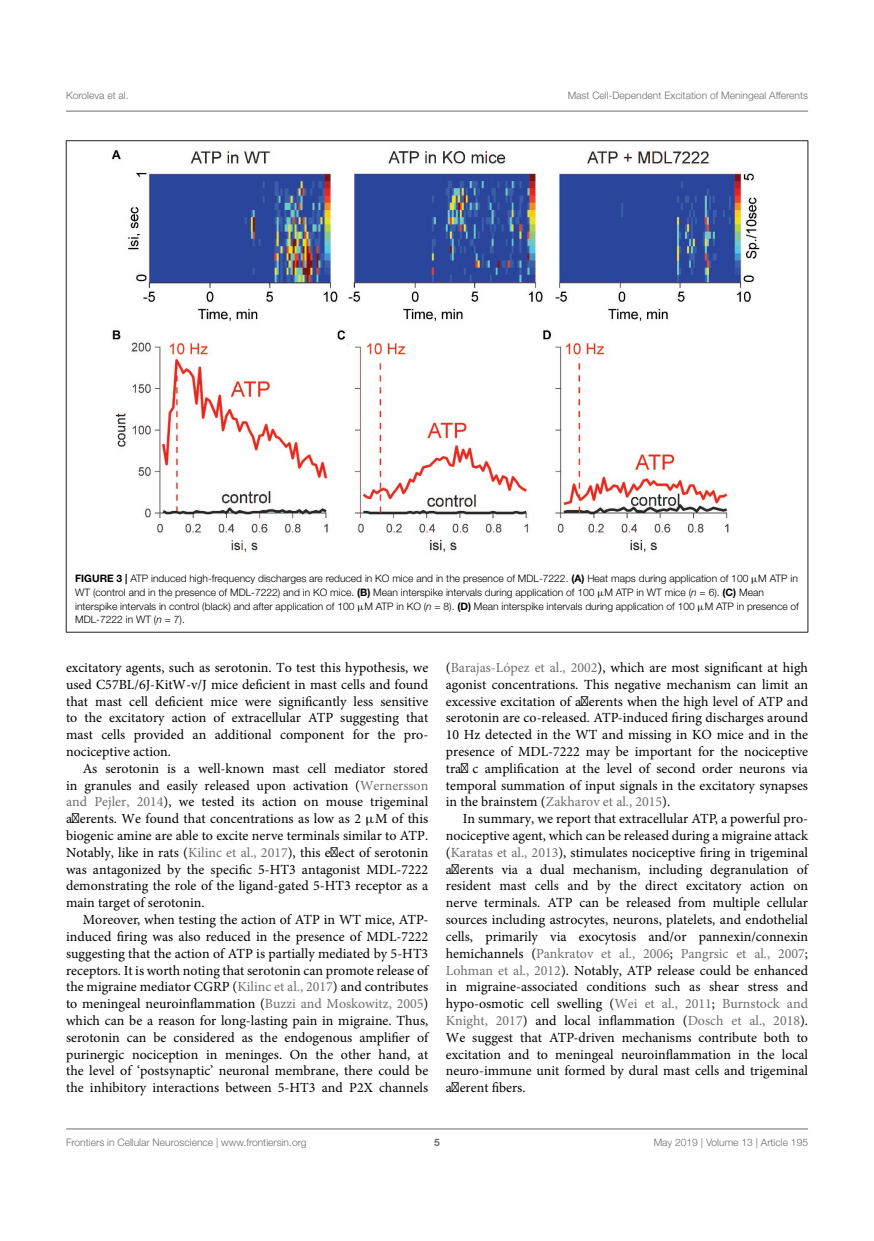
<style>
.page{position:relative;width:874px;height:1241px;background:#fff}
.page>*{position:absolute;margin:0;border:0;box-sizing:border-box;transform-origin:0 0}
.t1{font:14px/16.8px "Minion Pro";color:#000;text-align:justify}
.t2{font:300 10.33px/13.8px "Helvetica Neue LT Std";color:#000}
.t3{font:300 10.33px "Helvetica Neue LT Std";color:#6d6e71}
.t4{font:700 10.33px "Helvetica Neue LT Std";color:#6d6e71}
.s1{font-weight:700}
.s2{font-family:"MTGU";font-weight:400}
.s3{font-style:italic}
.s4{color:#6d6e71}
.s5{font-family:"MTGU"}
</style>
<div class="page">
<hr style="left:66px;top:111px;width:741px;height:1px;background:#6d6e71">
<img style="left:112px;top:150px;width:646px;height:402px">
<hr style="left:66px;top:140px;width:741px;height:1px;background:#231f20">
<hr style="left:66px;top:141px;width:1px;height:491px;background:#231f20">
<hr style="left:807px;top:141px;width:1px;height:491px;background:#231f20">
<hr style="left:66px;top:631px;width:741px;height:1px;background:#231f20">
<hr style="left:66px;top:1128px;width:741px;height:1px;background:#6d6e71">
<p class="t3" style="left:66px;top:91px;width:64px">Koroleva et al.</p>
<p class="t3" style="left:567px;top:91px;width:242px">Mast Cell-Dependent Excitation of Meningeal Afferents</p>
<p class="t2" style="left:75px;top:572px;width:725px"><span class="s1">FIGURE 3 |</span> ATP induced high-frequency discharges are reduced in KO mice and in the presence of MDL-7222. <span class="s1">(A)</span> Heat maps during application of 100 <span class="s2">µ</span>M ATP in WT (control and in the presence of MDL-7222) and in KO mice. <span class="s1">(B)</span> Mean interspike intervals during application of 100 <span class="s2">µ</span>M ATP in WT mice (<span class="s3">n</span> = 6). <span class="s1">(C)</span> Mean interspike intervals in control (black) and after application of 100 <span class="s2">µ</span>M ATP in KO (<span class="s3">n</span> = 8). <span class="s1">(D)</span> Mean interspike intervals during application of 100 <span class="s2">µ</span>M ATP in presence of MDL-7222 in WT (<span class="s3">n</span> = 7).</p>
<p class="t1" style="left:66px;top:659px;width:363px">excitatory agents, such as serotonin. To test this hypothesis, we used C57BL/6J-KitW-v/J mice deficient in mast cells and found that mast cell deficient mice were significantly less sensitive to the excitatory action of extracellular ATP suggesting that mast cells provided an additional component for the pro&shy;nociceptive action.</p>
<p class="t1" style="left:66px;top:760px;width:363px;text-indent:17px">As serotonin is a well-known mast cell mediator stored in granules and easily released upon activation (<span class="s4">Wernersson and Pejler, 2014</span>), we tested its action on mouse trigeminal afferents. We found that concentrations as low as 2 <span class="s5">µ</span>M of this biogenic amine are able to excite nerve terminals similar to ATP.<br>Notably, like in rats (<span class="s4">Kilinc et al., 2017</span>), this effect of serotonin was antagonized by the specific 5-HT3 antagonist MDL-7222 demonstrating the role of the ligand-gated 5-HT3 receptor as a main target of serotonin.</p>
<p class="t1" style="left:66px;top:911px;width:363px;text-indent:17px">Moreover, when testing the action of ATP in WT mice, ATP&shy;induced firing was also reduced in the presence of MDL-7222 suggesting that the action of ATP is partially mediated by 5-HT3 receptors. It is worth noting that serotonin can promote release of the migraine mediator CGRP (<span class="s4">Kilinc et al., 2017</span>) and contributes to meningeal neuroinflammation (<span class="s4">Buzzi and Moskowitz, 2005</span>) which can be a reason for long-lasting pain in migraine. Thus, serotonin can be considered as the endogenous amplifier of purinergic nociception in meninges. On the other hand, at the level of ‘postsynaptic’ neuronal membrane, there could be the inhibitory interactions between 5-HT3 and P2X channels</p>
<p class="t1" style="left:445px;top:659px;width:363px">(<span class="s4">Barajas-López et al., 2002</span>), which are most significant at high agonist concentrations. This negative mechanism can limit an excessive excitation of afferents when the high level of ATP and serotonin are co-released. ATP-induced firing discharges around 10 Hz detected in the WT and missing in KO mice and in the presence of MDL-7222 may be important for the nociceptive traffic amplification at the level of second order neurons via temporal summation of input signals in the excitatory synapses in the brainstem (<span class="s4">Zakharov et al., 2015</span>).</p>
<p class="t1" style="left:445px;top:810px;width:363px;text-indent:17px">In summary, we report that extracellular ATP, a powerful pro&shy;nociceptive agent, which can be released during a migraine attack (<span class="s4">Karatas et al., 2013</span>), stimulates nociceptive firing in trigeminal afferents via a dual mechanism, including degranulation of resident mast cells and by the direct excitatory action on nerve terminals. ATP can be released from multiple cellular sources including astrocytes, neurons, platelets, and endothelial cells, primarily via exocytosis and/or pannexin/connexin hemichannels (<span class="s4">Pankratov et al., 2006</span>; <span class="s4">Pangrsic et al., 2007</span>; <span class="s4">Lohman et al., 2012</span>). Notably, ATP release could be enhanced in migraine-associated conditions such as shear stress and hypo-osmotic cell swelling (<span class="s4">Wei et al., 2011</span>; <span class="s4">Burnstock and Knight, 2017</span>) and local inflammation (<span class="s4">Dosch et al., 2018</span>).<br>We suggest that ATP-driven mechanisms contribute both to excitation and to meningeal neuroinflammation in the local neuro-immune unit formed by dural mast cells and trigeminal afferent fibers.</p>
<p class="t3" style="left:66px;top:1137px;width:242px">Frontiers in Cellular Neuroscience | www.frontiersin.org</p>
<p class="t4" style="left:434px;top:1137px;width:7px">5</p>
<p class="t3" style="left:653px;top:1137px;width:156px">May 2019 | Volume 13 | Article 195</p>
</div>
